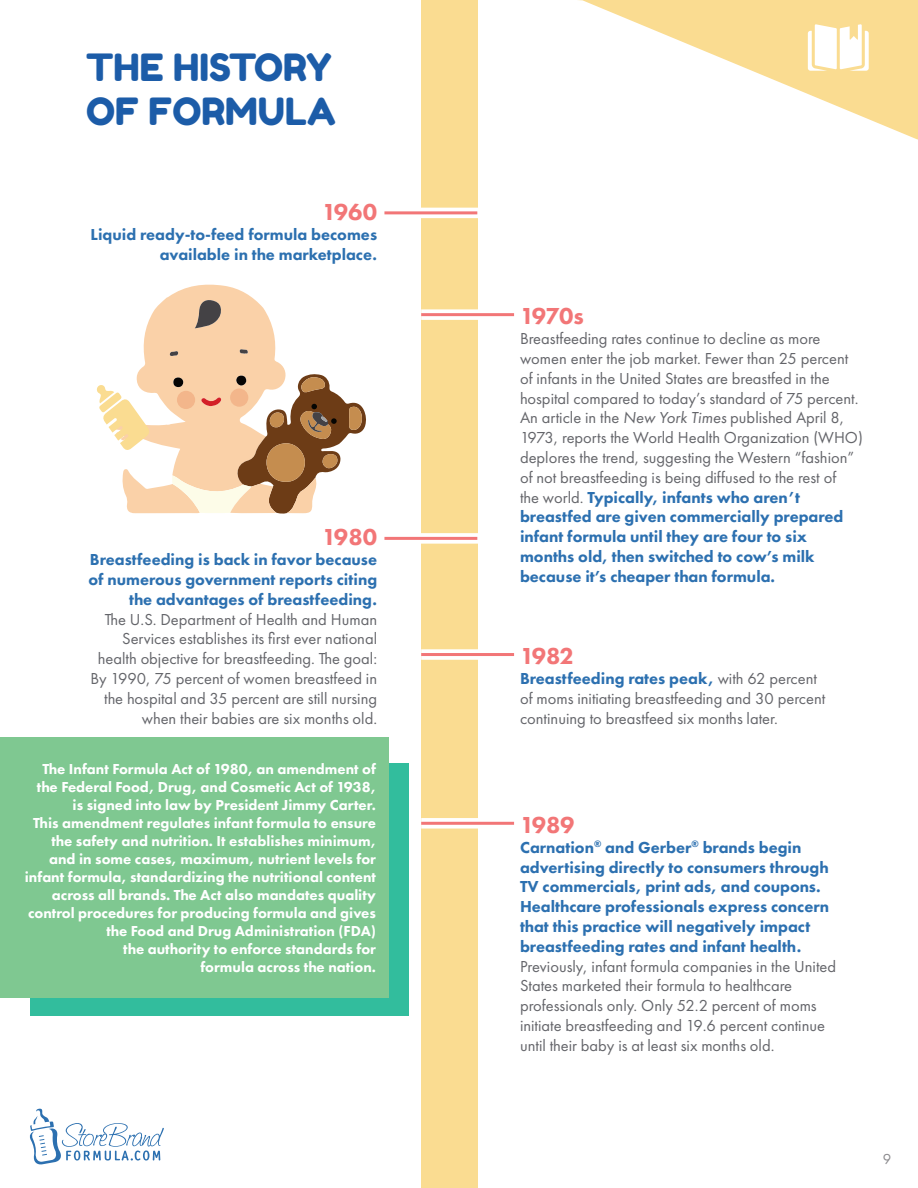
<style>
.page{position:relative;width:918px;height:1188px;background:#fff}
.page>*{position:absolute;margin:0;border:0;box-sizing:border-box;transform-origin:0 0}
.t1{font:37.5px/43.5px "Fredoka One";color:#1c5ca8}
.t2{font:800 24px "Futura PT";letter-spacing:-.015em;color:#f27677}
.t3{font:16.5px/19.8px "Futura PT";color:#64656a}
.t4{font:800 16.5px/19.8px "Futura PT";color:#2c70b0;text-align:right}
.t5{font:800 15px/18px "Futura PT";color:#fff;text-align:right}
.t6{font:15px "Futura PT";color:#8b8a8d}
.s1{font-style:italic}
.s2{font-weight:800;color:#2c70b0}
</style>
<div class="page">
<div style="left:30px;top:763px;width:378px;height:252px;background:#32bd9d"></div>
<div style="left:0;top:737px;width:389px;height:261px;background:#7fc891"></div>
<div style="left:421px;top:0;width:56px;height:1188px;background:#fadc91"></div>
<svg style="left:30px;top:1109px;width:134px;height:55px"></svg>
<svg style="left:421px;top:309px;width:81px;height:11px"></svg>
<div style="left:421px;top:649px;width:81px;height:11px;background:#fff"></div>
<svg style="left:421px;top:818px;width:81px;height:11px"></svg>
<div style="left:420px;top:533px;width:82px;height:11px;background:#fff"></div>
<div style="left:420px;top:208px;width:82px;height:10px;background:#fff"></div>
<hr style="left:421px;top:313px;width:93px;height:3px;background:#f27677">
<hr style="left:421px;top:653px;width:93px;height:3px;background:#f27677">
<hr style="left:421px;top:822px;width:93px;height:3px;background:#f27677">
<hr style="left:384px;top:537px;width:93px;height:3px;background:#f27677">
<hr style="left:384px;top:211px;width:93px;height:3px;background:#f27677">
<svg style="left:96px;top:284px;width:270px;height:230px"></svg>
<svg style="left:578px;top:0;width:340px;height:140px"></svg>
<svg style="left:808px;top:24px;width:61px;height:47px"></svg>
<h1 class="t1" style="left:86px;top:45px;width:251px">THE HISTORY<br>OF FORMULA</h1>
<h2 class="t2" style="left:322px;top:197px;width:57px">1960</h2>
<p class="t4" style="left:91px;top:224px;width:288px">Liquid ready-to-feed formula becomes available in the marketplace.</p>
<h2 class="t2" style="left:322px;top:522px;width:56px">1980</h2>
<p class="t4" style="left:88px;top:550px;width:290px">Breastfeeding is back in favor because of numerous government reports citing the advantages of breastfeeding.</p>
<p class="t3" style="left:90px;top:609px;width:288px;text-align:right">The U.S. Department of Health and Human Services establishes its first ever national health objective for breastfeeding. The goal:<br>By 1990, 75 percent of women breastfeed in the hospital and 35 percent are still nursing when their babies are six months old.</p>
<p class="t5" style="left:25px;top:760px;width:353px">The Infant Formula Act of 1980, an amendment of the Federal Food, Drug, and Cosmetic Act of 1938, is signed into law by President Jimmy Carter.<br>This amendment regulates infant formula to ensure the safety and nutrition. It establishes minimum, and in some cases, maximum, nutrient levels for infant formula, standardizing the nutritional content across all brands. The Act also mandates quality control procedures for producing formula and gives the Food and Drug Administration (FDA)<br>the authority to enforce standards for<br>formula across the nation.</p>
<h2 class="t2" style="left:520px;top:301px;width:65px">1970s</h2>
<p class="t3" style="left:520px;top:329px;width:344px">Breastfeeding rates continue to decline as more women enter the job market. Fewer than 25 percent of infants in the United States are breastfed in the hospital compared to today’s standard of 75 percent.<br>An article in the <span class="s1">New York Times</span> published April 8, 1973, reports the World Health Organization (WHO) deplores the trend, suggesting the Western “fashion” of not breastfeeding is being diffused to the rest of<br>the world. <span class="s2">Typically, infants who aren’t breastfed are given commercially prepared infant formula until they are four to six months old, then switched to cow’s milk because it’s cheaper than formula.</span></p>
<h2 class="t2" style="left:520px;top:641px;width:55px">1982</h2>
<p class="t3" style="left:520px;top:669px;width:307px"><span class="s2">Breastfeeding rates peak,</span> with 62 percent of moms initiating breastfeeding and 30 percent continuing to breastfeed six months later.</p>
<h2 class="t2" style="left:520px;top:810px;width:56px">1989</h2>
<p class="t4" style="left:520px;top:837px;width:311px;text-align:left">Carnation<sup>®</sup> and Gerber<sup>®</sup> brands begin advertising directly to consumers through TV commercials, print ads, and coupons.<br>Healthcare professionals express concern that this practice will negatively impact breastfeeding rates and infant health.</p>
<p class="t3" style="left:520px;top:956px;width:318px">Previously, infant formula companies in the United States marketed their formula to healthcare professionals only. Only 52.2 percent of moms initiate breastfeeding and 19.6 percent continue until their baby is at least six months old.</p>
<p class="t6" style="left:883px;top:1150px;width:10px">9</p>
</div>
